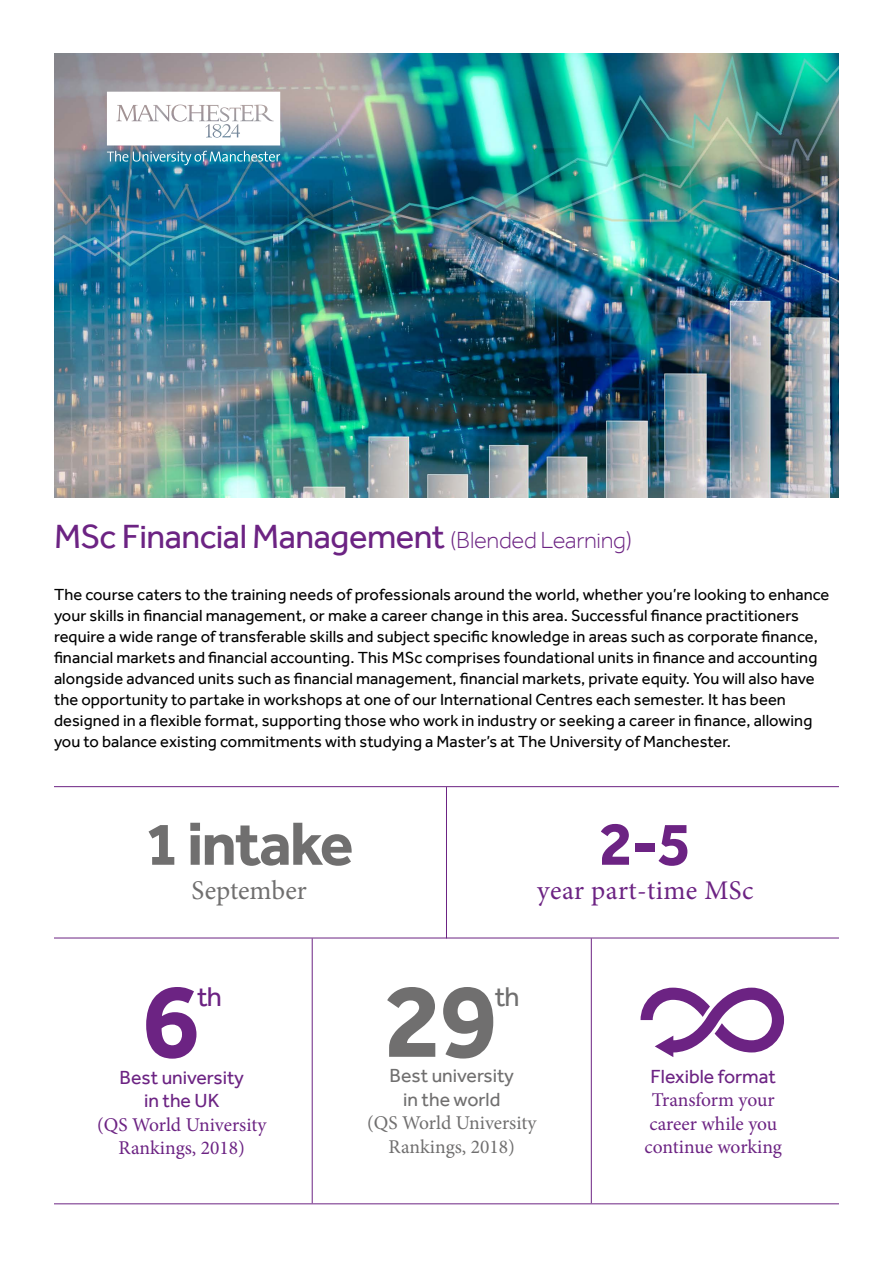
<style>
.page{position:relative;width:893px;height:1263px;background:#fff}
.page>*{position:absolute;margin:0;border:0;box-sizing:border-box;transform-origin:0 0}
.t1{font:700 107.7px "Effra";color:#706f6f}
.t2{font:700 107.7px "Effra";color:#6c2383}
.t3{font:700 63px "Effra";letter-spacing:-.03em;color:#706f6f}
.t4{font:700 63px "Effra";color:#6c2383}
.t5{font:34.5px "Effra";letter-spacing:-.015em;color:#6c2383}
.t6{font:27.9px "Effra";color:#706f6f}
.t7{font:27.9px "Effra";color:#6c2383}
.t8{font:27px "Minion Pro";letter-spacing:.015em;color:#6c2383}
.t9{font:27px "Minion Pro";color:#706f6f}
.t10{font:19.5px/23.4px "Minion Pro";color:#6c2383;text-align:center}
.t11{font:19.5px/23.4px "Effra";color:#6c2383;text-align:center}
.t12{font:19.5px/23.4px "Minion Pro";color:#706f6f;text-align:center}
.t13{font:19.5px/23.4px "Effra";color:#706f6f;text-align:center}
.t14{font:16.5px/21px "Effra";letter-spacing:.005em;color:#000}
.s1{font-weight:300;font-size:24px}
</style>
<div class="page">
<img style="left:54px;top:53px;width:785px;height:444px">
<svg style="left:107px;top:151px;width:173px;height:14px;background:#4693af"></svg>
<svg style="left:107px;top:92px;width:173px;height:53px"></svg>
<hr style="left:54px;top:786px;width:785px;height:1px;background:#6c2383">
<hr style="left:54px;top:938px;width:785px;height:1px;background:#6c2383">
<hr style="left:54px;top:1203px;width:785px;height:1px;background:#6c2383">
<hr style="left:446px;top:787px;width:1px;height:151px;background:#6c2383">
<hr style="left:312px;top:938px;width:1px;height:265px;background:#6c2383">
<hr style="left:591px;top:938px;width:1px;height:265px;background:#6c2383">
<svg style="left:640px;top:988px;width:144px;height:69px"></svg>
<h3 class="t5" style="left:54px;top:516px;width:580px">MSc Financial Management <span class="s1">(Blended Learning)</span></h3>
<p class="t14" style="left:54px;top:583px;width:777px">The course caters to the training needs of professionals around the world, whether you’re looking to enhance your skills in financial management, or make a career change in this area. Successful finance practitioners require a wide range of transferable skills and subject specific knowledge in areas such as corporate finance, financial markets and financial accounting. This MSc comprises foundational units in finance and accounting alongside advanced units such as financial management, financial markets, private equity. You will also have the opportunity to partake in workshops at one of our International Centres each semester. It has been designed in a flexible format, supporting those who work in industry or seeking a career in finance, allowing you to balance existing commitments with studying a Master’s at The University of Manchester.</p>
<h2 class="t3" style="left:145px;top:806px;width:210px">1 intake</h2>
<h3 class="t9" style="left:192px;top:872px;width:117px">September</h3>
<h2 class="t4" style="left:599px;top:806px;width:94px">2-5</h2>
<h3 class="t8" style="left:537px;top:872px;width:218px">year part-time MSc</h3>
<h1 class="t2" style="left:142px;top:957px;width:60px">6</h1>
<h3 class="t7" style="left:197px;top:980px;width:27px">th</h3>
<p class="t11" style="left:120px;top:1065px;width:126px">Best university in the UK</p>
<p class="t10" style="left:97px;top:1113px;width:171px">(QS World University<br>Rankings, 2018)</p>
<h1 class="t1" style="left:384px;top:957px;width:116px">29</h1>
<h3 class="t6" style="left:495px;top:980px;width:27px">th</h3>
<p class="t13" style="left:390px;top:1064px;width:126px">Best university in the world</p>
<p class="t12" style="left:367px;top:1111px;width:171px">(QS World University<br>Rankings, 2018)</p>
<p class="t11" style="left:651px;top:1064px;width:127px">Flexible format</p>
<p class="t10" style="left:644px;top:1088px;width:139px">Transform your career while you continue working</p>
</div>
